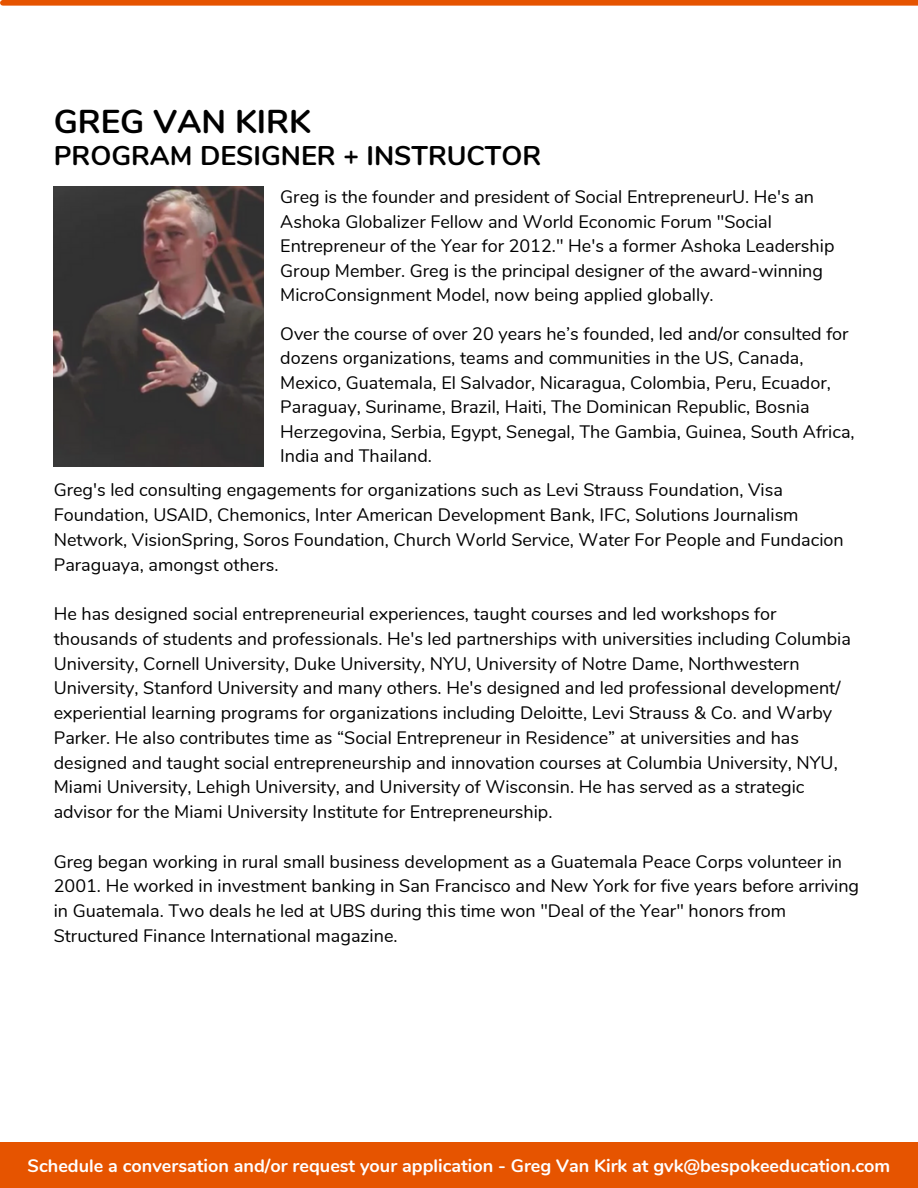
<style>
.page{position:relative;width:918px;height:1188px;background:#fff}
.page>*{position:absolute;margin:0;border:0;box-sizing:border-box;transform-origin:0 0}
.t1{font:700 33px "Nunito";color:#000}
.t2{font:700 27px "Nunito";color:#000}
.t3{font:18px/24.8px "Nunito";color:#000}
.t4{font:700 18px "Nunito";color:#fff}
</style>
<div class="page">
<div style="left:3px;top:0;width:915px;height:6px;background:#e65400"></div>
<div style="left:0;top:1142px;width:918px;height:46px;background:#e65400"></div>
<img style="left:54px;top:187px;width:209px;height:280px">
<h1 class="t1" style="left:54px;top:100px;width:259px">GREG VAN KIRK</h1>
<h2 class="t2" style="left:54px;top:138px;width:489px">PROGRAM DESIGNER + INSTRUCTOR</h2>
<p class="t3" style="left:280px;top:185px;width:556px">Greg is the founder and president of Social EntrepreneurU. He's an Ashoka Globalizer Fellow and World Economic Forum "Social Entrepreneur of the Year for 2012." He's a former Ashoka Leadership Group Member. Greg is the principal designer of the award-winning MicroConsignment Model, now being applied globally.</p>
<p class="t3" style="left:280px;top:322px;width:576px">Over the course of over 20 years he’s founded, led and/or consulted for dozens organizations, teams and communities in the US, Canada, Mexico, Guatemala, El Salvador, Nicaragua, Colombia, Peru, Ecuador, Paraguay, Suriname, Brazil, Haiti, The Dominican Republic, Bosnia Herzegovina, Serbia, Egypt, Senegal, The Gambia, Guinea, South Africa, India and Thailand.</p>
<p class="t3" style="left:54px;top:478px;width:791px">Greg's led consulting engagements for organizations such as Levi Strauss Foundation, Visa Foundation, USAID, Chemonics, Inter American Development Bank, IFC, Solutions Journalism Network, VisionSpring, Soros Foundation, Church World Service, Water For People and Fundacion Paraguaya, amongst others.</p>
<p class="t3" style="left:54px;top:602px;width:799px">He has designed social entrepreneurial experiences, taught courses and led workshops for thousands of students and professionals. He's led partnerships with universities including Columbia University, Cornell University, Duke University, NYU, University of Notre Dame, Northwestern University, Stanford University and many others. He's designed and led professional development/ experiential learning programs for organizations including Deloitte, Levi Strauss &amp; Co. and Warby Parker. He also contributes time as “Social Entrepreneur in Residence” at universities and has designed and taught social entrepreneurship and innovation courses at Columbia University, NYU, Miami University, Lehigh University, and University of Wisconsin. He has served as a strategic advisor for the Miami University Institute for Entrepreneurship.</p>
<p class="t3" style="left:54px;top:849px;width:807px">Greg began working in rural small business development as a Guatemala Peace Corps volunteer in 2001. He worked in investment banking in San Francisco and New York for five years before arriving in Guatemala. Two deals he led at UBS during this time won "Deal of the Year" honors from Structured Finance International magazine.</p>
<p class="t4" style="left:28px;top:1154px;width:864px">Schedule a conversation and/or request your application - Greg Van Kirk at gvk@bespokeeducation.com</p>
</div>
